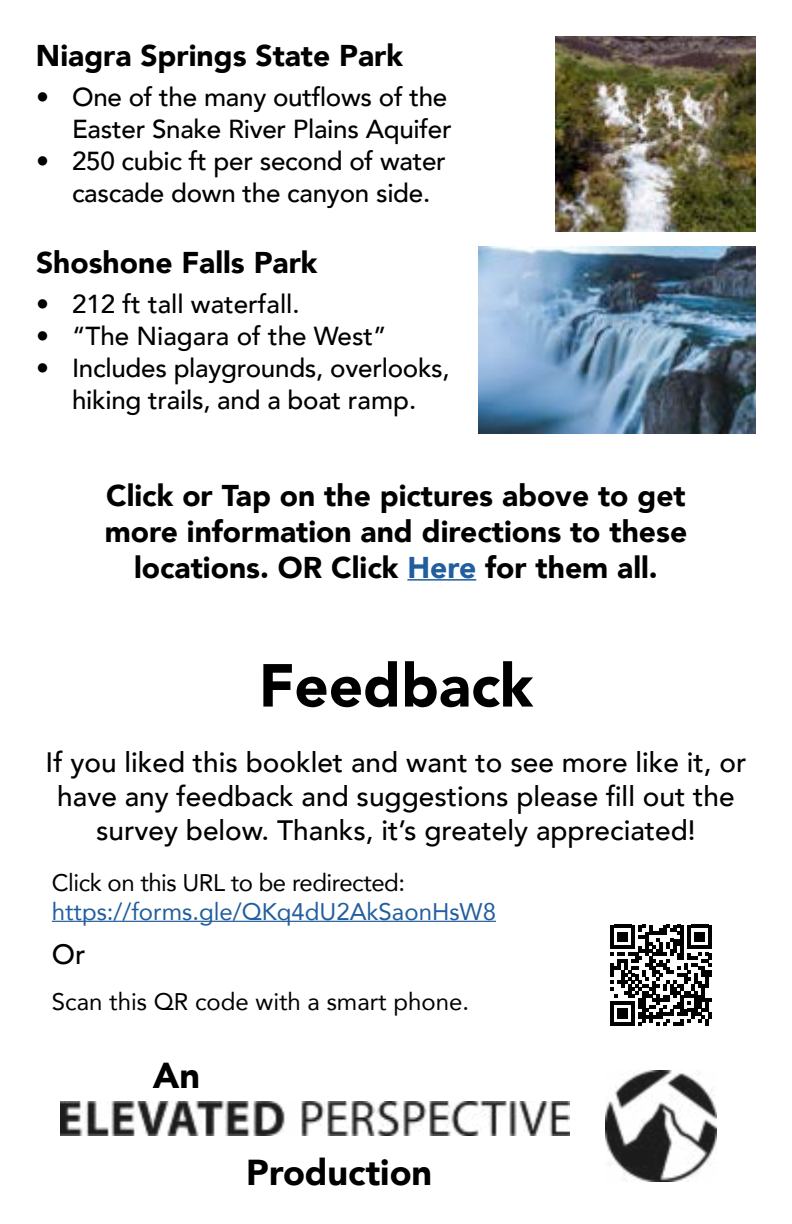
<style>
.page{position:relative;width:792px;height:1224px;background:#fff}
.page>*{position:absolute;margin:0;border:0;box-sizing:border-box;transform-origin:0 0}
.t1{font:900 60px "Avenir";color:#000}
.t2{font:900 36px "Avenir";color:#000}
.t3{font:900 30px/36px "Avenir";color:#000;text-align:center}
.t4{font:500 28px/33.6px "Avenir";color:#000;text-align:center}
.t5{font:500 26px/32px "Avenir";letter-spacing:-.01em;color:#000;text-align:center}
.t6{font:24px "Avenir";letter-spacing:-.01em;color:#000}
.t7{font:24px "Avenir";color:#215e9e}
.s1{color:#215e9e}
</style>
<div class="page">
<hr style="left:52px;top:921px;width:444px;height:1px;background:#215e9e">
<svg style="left:611px;top:925px;width:101px;height:101px"></svg>
<img style="left:556px;top:36px;width:200px;height:196px">
<img style="left:478px;top:247px;width:278px;height:187px">
<hr style="left:407px;top:579px;width:69px;height:2px;background:#215e9e">
<img style="left:60px;top:1102px;width:510px;height:33px">
<img style="left:605px;top:1071px;width:111px;height:110px">
<p class="t3" style="left:36px;top:37px;width:369px">Niagra Springs State Park</p>
<p class="t5" style="left:36px;top:80px;width:417px;text-align:right">• One of the many outflows of the<br>Easter Snake River Plains Aquifer</p>
<p class="t5" style="left:72px;top:144px;width:375px;text-align:left;text-indent:-36px">• 250 cubic ft per second of water cascade down the canyon side.</p>
<p class="t3" style="left:36px;top:243px;width:283px">Shoshone Falls Park</p>
<p class="t5" style="left:36px;top:286px;width:265px">• 212 ft tall waterfall.</p>
<p class="t5" style="left:36px;top:318px;width:352px">• “The Niagara of the West”</p>
<p class="t5" style="left:36px;top:350px;width:415px">• Includes playgrounds, overlooks, hiking trails, and a boat ramp.</p>
<p class="t3" style="left:105px;top:476px;width:584px">Click or Tap on the pictures above to get more information and directions to these locations. OR Click <span class="s1">Here</span> for them all.</p>
<h1 class="t1" style="left:259px;top:634px;width:276px">Feedback</h1>
<p class="t4" style="left:46px;top:744px;width:702px">If you liked this booklet and want to see more like it, or have any feedback and suggestions please fill out the survey below. Thanks, it’s greately appreciated!</p>
<p class="t6" style="left:52px;top:863px;width:355px">Click on this URL to be redirected:</p>
<p class="t7" style="left:52px;top:892px;width:446px">https://forms.gle/QKq4dU2AkSaonHsW8</p>
<p class="t4" style="left:52px;top:936px;width:35px">Or</p>
<p class="t6" style="left:52px;top:982px;width:419px">Scan this QR code with a smart phone.</p>
<h2 class="t2" style="left:153px;top:1044px;width:49px">An</h2>
<h2 class="t2" style="left:246px;top:1142px;width:187px">Production</h2>
</div>
